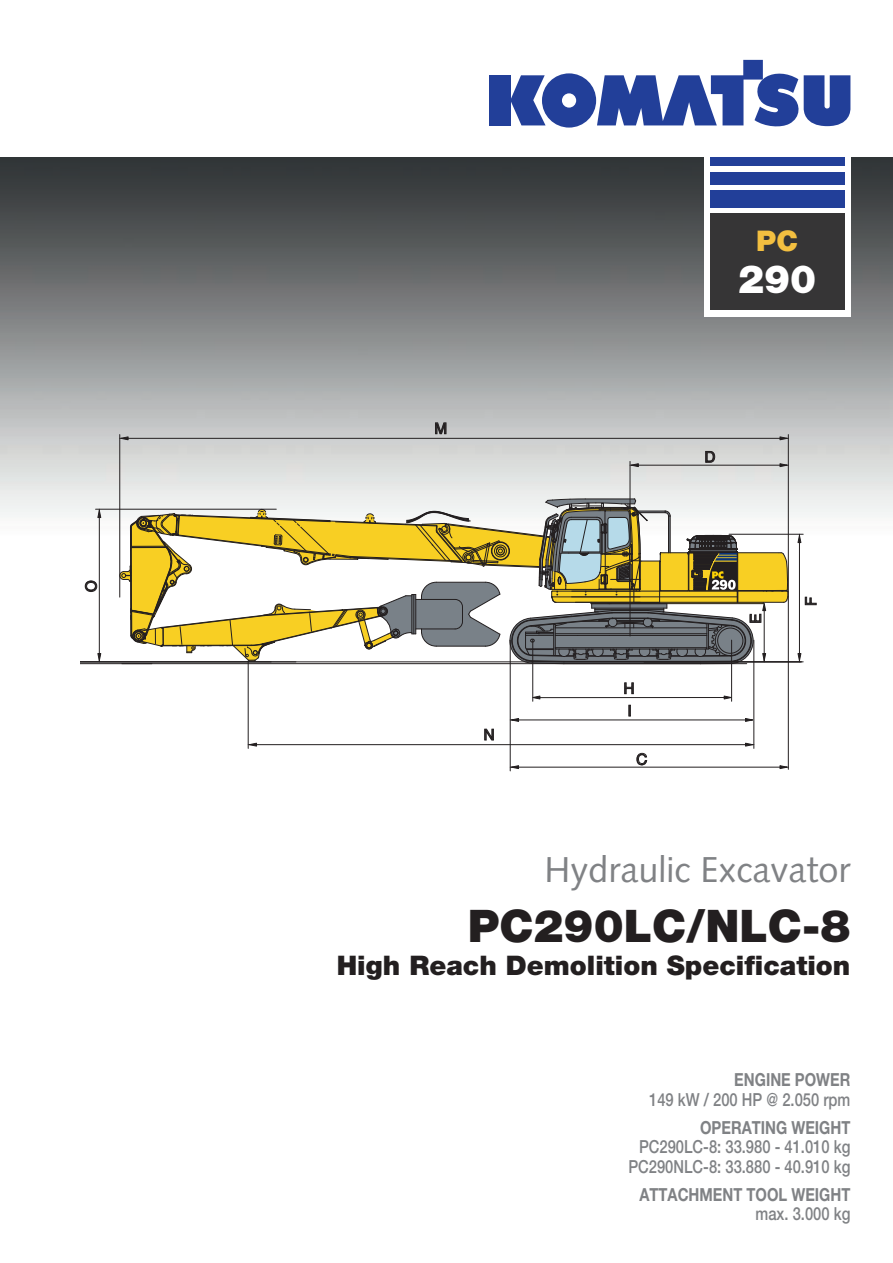
<style>
.page{position:relative;width:893px;height:1263px;background:#fff}
.page>*{position:absolute;margin:0;border:0;box-sizing:border-box;transform-origin:0 0}
.t1{font:900 45px "Helvetica Neue LT Pro";color:#231f20}
.t2{font:900 39px "Helvetica Neue LT Pro";color:#fff}
.t3{font:36px "Syntax LTCE";color:#808285}
.t4{font:900 28.5px "Helvetica Neue LT Pro";color:#f3bf40}
.t5{font:900 27px "Helvetica Neue LT Pro";color:#231f20}
.t6{font:500 18px/19.5px "Helvetica Neue LT Pro";color:#808285;text-align:center;scale:.82 1}
.t7{font:700 18px "Helvetica Neue LT Pro";color:#808285;scale:.82 1}
.t8{font:15.15px "Helvetica";color:#231f20}
</style>
<div class="page">
<div style="left:489px;top:75px;width:21px;height:50px;background:#223f99"></div>
<svg style="left:510px;top:60px;width:340px;height:68px"></svg>
<img style="left:0;top:157px;width:893px;height:615px">
<div style="left:704px;top:153px;width:146px;height:163px;background:#fff"></div>
<div style="left:710px;top:213px;width:134px;height:97px;background:#363536"></div>
<div style="left:710px;top:190px;width:134px;height:17px;background:#223f99"></div>
<div style="left:710px;top:172px;width:134px;height:13px;background:#223f99"></div>
<div style="left:710px;top:157px;width:134px;height:9px;background:#223f99"></div>
<hr style="left:81px;top:663px;width:666px;height:1px;background:#231f20">
<svg style="left:624px;top:682px;width:10px;height:12px"></svg>
<hr style="left:536px;top:697px;width:193px;height:1px;background:#231f20">
<svg style="left:531px;top:695px;width:9px;height:4px"></svg>
<svg style="left:724px;top:695px;width:9px;height:4px"></svg>
<hr style="left:532px;top:640px;width:1px;height:61px;background:#231f20">
<hr style="left:731px;top:640px;width:1px;height:61px;background:#231f20">
<svg style="left:805px;top:597px;width:12px;height:8px"></svg>
<hr style="left:799px;top:534px;width:1px;height:128px;background:#231f20">
<svg style="left:797px;top:653px;width:4px;height:9px"></svg>
<svg style="left:797px;top:533px;width:4px;height:10px"></svg>
<hr style="left:644px;top:662px;width:159px;height:1px;background:#231f20">
<hr style="left:729px;top:534px;width:74px;height:1px;background:#231f20">
<svg style="left:629px;top:705px;width:2px;height:11px"></svg>
<hr style="left:510px;top:720px;width:243px;height:1px;background:#231f20">
<svg style="left:509px;top:718px;width:10px;height:4px"></svg>
<svg style="left:745px;top:718px;width:9px;height:4px"></svg>
<svg style="left:636px;top:753px;width:11px;height:12px"></svg>
<hr style="left:510px;top:767px;width:278px;height:1px;background:#231f20">
<svg style="left:509px;top:765px;width:10px;height:4px"></svg>
<svg style="left:779px;top:765px;width:9px;height:4px"></svg>
<hr style="left:510px;top:640px;width:1px;height:131px;background:#231f20">
<svg style="left:705px;top:451px;width:10px;height:12px"></svg>
<hr style="left:630px;top:465px;width:158px;height:1px;background:#231f20">
<svg style="left:629px;top:463px;width:10px;height:4px"></svg>
<svg style="left:779px;top:463px;width:9px;height:4px"></svg>
<hr style="left:630px;top:461px;width:1px;height:175px;background:#231f20">
<hr style="left:120px;top:438px;width:668px;height:1px;background:#231f20">
<svg style="left:120px;top:436px;width:9px;height:4px"></svg>
<svg style="left:779px;top:436px;width:9px;height:4px"></svg>
<hr style="left:119px;top:435px;width:1px;height:162px;background:#231f20">
<hr style="left:788px;top:435px;width:1px;height:334px;background:#231f20">
<svg style="left:435px;top:422px;width:11px;height:13px"></svg>
<svg style="left:85px;top:580px;width:12px;height:12px"></svg>
<hr style="left:99px;top:509px;width:1px;height:153px;background:#231f20">
<svg style="left:97px;top:653px;width:4px;height:9px"></svg>
<svg style="left:97px;top:508px;width:4px;height:10px"></svg>
<hr style="left:96px;top:509px;width:180px;height:1px;background:#231f20">
<svg style="left:484px;top:729px;width:10px;height:11px"></svg>
<hr style="left:248px;top:744px;width:506px;height:1px;background:#231f20">
<svg style="left:247px;top:743px;width:10px;height:4px"></svg>
<svg style="left:745px;top:743px;width:9px;height:4px"></svg>
<hr style="left:248px;top:661px;width:1px;height:87px;background:#231f20">
<hr style="left:754px;top:640px;width:1px;height:108px;background:#231f20">
<hr style="left:81px;top:662px;width:190px;height:1px;background:#231f20">
<svg style="left:119px;top:480px;width:670px;height:184px"></svg>
<p class="t8" style="left:82px;top:592px;width:13px;rotate:-90deg">O</p>
<p class="t8" style="left:434px;top:420px;width:14px">M</p>
<p class="t8" style="left:484px;top:726px;width:12px">N</p>
<h3 class="t4" style="left:756px;top:224px;width:43px">PC</h3>
<h2 class="t2" style="left:738px;top:256px;width:80px">290</h2>
<p class="t8" style="left:623px;top:679px;width:12px">H</p>
<p class="t8" style="left:627px;top:702px;width:6px">I</p>
<p class="t8" style="left:636px;top:750px;width:12px">C</p>
<p class="t8" style="left:704px;top:448px;width:12px">D</p>
<p class="t8" style="left:747px;top:624px;width:12px;rotate:-90deg">E</p>
<p class="t8" style="left:802px;top:606px;width:11px;rotate:-90deg">F</p>
<h3 class="t3" style="left:544px;top:848px;width:307px">Hydraulic Excavator</h3>
<h1 class="t1" style="left:468px;top:899px;width:384px">PC290LC/NLC-8</h1>
<h3 class="t5" style="left:337px;top:949px;width:515px">High Reach Demolition Specification</h3>
<p class="t7" style="left:734px;top:1069px;width:143px">ENGINE POWER</p>
<p class="t6" style="left:649px;top:1089px;width:247px">149 kW / 200 HP @ 2.050 rpm</p>
<p class="t7" style="left:700px;top:1116px;width:185px">OPERATING WEIGHT</p>
<p class="t6" style="left:628px;top:1137px;width:272px">PC290LC-8: 33.980 - 41.010 kg<br>PC290NLC-8: 33.880 - 40.910 kg</p>
<p class="t7" style="left:639px;top:1183px;width:259px">ATTACHMENT TOOL WEIGHT</p>
<p class="t6" style="left:756px;top:1204px;width:117px">max. 3.000 kg</p>
</div>
